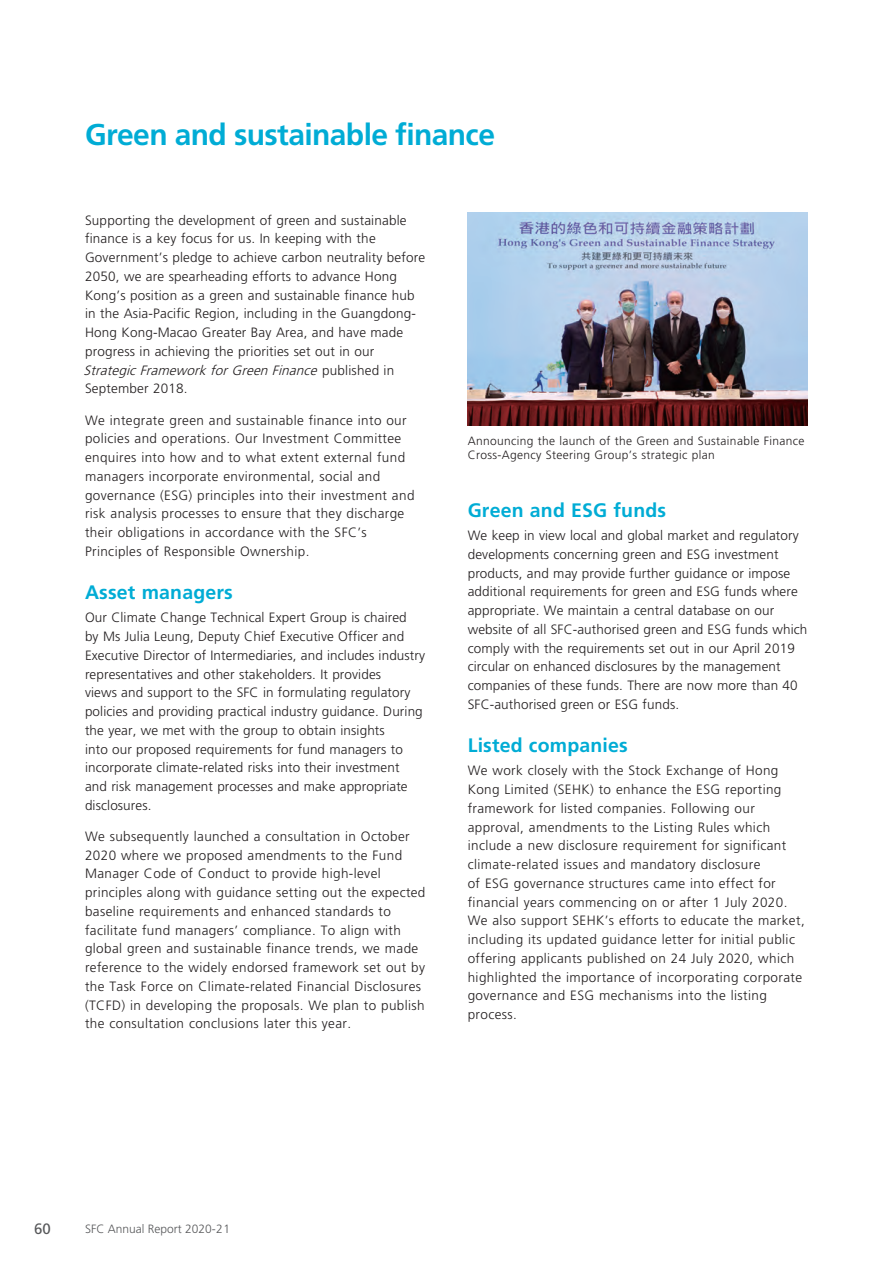
<style>
.page{position:relative;width:893px;height:1263px;background:#fff}
.page>*{position:absolute;margin:0;border:0;box-sizing:border-box;transform-origin:0 0}
.t1{font:700 30px "Frutiger LT Std";letter-spacing:-.02em;color:#00acd5}
.t2{font:700 19.5px "Frutiger LT Std";letter-spacing:.01em;color:#00acd5}
.t3{font:15px "Frutiger LT Std";color:#57585a}
.t4{font:300 13.5px/18.8px "Frutiger LT Std";letter-spacing:.03em;color:#231f20}
.t5{font:300 13.5px/18.8px "Frutiger LT Std";letter-spacing:.01em;color:#231f20}
.t6{font:300 12px/13.5px "Frutiger LT Std";letter-spacing:.03em;color:#231f20}
.t7{font:300 12px "Frutiger LT Std";color:#57585a}
.s1{font-style:italic}
</style>
<div class="page">
<img style="left:468px;top:213px;width:340px;height:212px">
<h1 class="t1" style="left:85px;top:117px;width:411px">Green and sustainable finance</h1>
<p class="t4" style="left:84px;top:211px;width:343px">Supporting the development of green and sustainable finance is a key focus for us. In keeping with the Government’s pledge to achieve carbon neutrality before 2050, we are spearheading efforts to advance Hong Kong’s position as a green and sustainable finance hub in the Asia-Pacific Region, including in the Guangdong-Hong Kong-Macao Greater Bay Area, and have made progress in achieving the priorities set out in our <span class="s1">StrategicFrameworkforGreen Finance</span> p u b l i s h e d i n September 2018.</p>
<p class="t4" style="left:85px;top:411px;width:331px">We integrate green and sustainable finance into our policies and operations. Our Investment Committee enquires into how and to what extent external fund managers incorporate environmental, social and governance (ESG) principles into their investment and risk analysis processes to ensure that they discharge their obligations in accordance with the SFC’s Principles of Responsible Ownership.</p>
<h3 class="t2" style="left:85px;top:581px;width:149px">Asset managers</h3>
<p class="t5" style="left:85px;top:608px;width:341px">Our Climate Change Technical Expert Group is chaired<br>by Ms Julia Leung, Deputy Chief Executive Officer and Executive Director of Intermediaries, and includes industry representatives and other stakeholders. It provides<br>views and support to the SFC in formulating regulatory policies and providing practical industry guidance. During the year, we met with the group to obtain insights<br>into our proposed requirements for fund managers to incorporate climate-related risks into their investment<br>and risk management processes and make appropriate disclosures.</p>
<p class="t4" style="left:85px;top:827px;width:342px">We subsequently launched a consultation in October 2020 where we proposed amendments to the Fund Manager Code of Conduct to provide high-level principles along with guidance setting out the expected baseline requirements and enhanced standards to facilitate fund managers’ compliance. To align with global green and sustainable finance trends, we made reference to the widely endorsed framework set out by the Task Force on Climate-related Financial Disclosures (TCFD) in developing the proposals. We plan to publish the consultation conclusions later this year.</p>
<p class="t6" style="left:468px;top:435px;width:338px">Announcing the launch of the Green and Sustainable Finance<br>Cross-Agency Steering Group’s strategic plan</p>
<h3 class="t2" style="left:468px;top:499px;width:200px">Green and ESG funds</h3>
<p class="t5" style="left:468px;top:526px;width:341px">We keep in view local and global market and regulatory developments concerning green and ESG investment products, and may provide further guidance or impose additional requirements for green and ESG funds where appropriate. We maintain a central database on our website of all SFC-authorised green and ESG funds which comply with the requirements set out in our April 2019 circular on enhanced disclosures by the management companies of these funds. There are now more than 40<br>SFC-authorised green or ESG funds.</p>
<h3 class="t2" style="left:468px;top:734px;width:161px">Listed companies</h3>
<p class="t4" style="left:468px;top:761px;width:338px">We work closely with the Stock Exchange of Hong Kong Limited (SEHK) to enhance the ESG reporting framework for listed companies. Following our approval, amendments to the Listing Rules which include a new disclosure requirement for significant climate-related issues and mandatory disclosure<br>of ESG governance structures came into effect for financial years commencing on or after 1 July 2020.<br>We also support SEHK’s efforts to educate the market, including its updated guidance letter for initial public offering applicants published on 24 July 2020, which highlighted the importance of incorporating corporate governance and ESG mechanisms into the listing process.</p>
<p class="t3" style="left:34px;top:1220px;width:18px">60</p>
<p class="t7" style="left:85px;top:1222px;width:147px">SFC Annual Report 2020-21</p>
</div>
